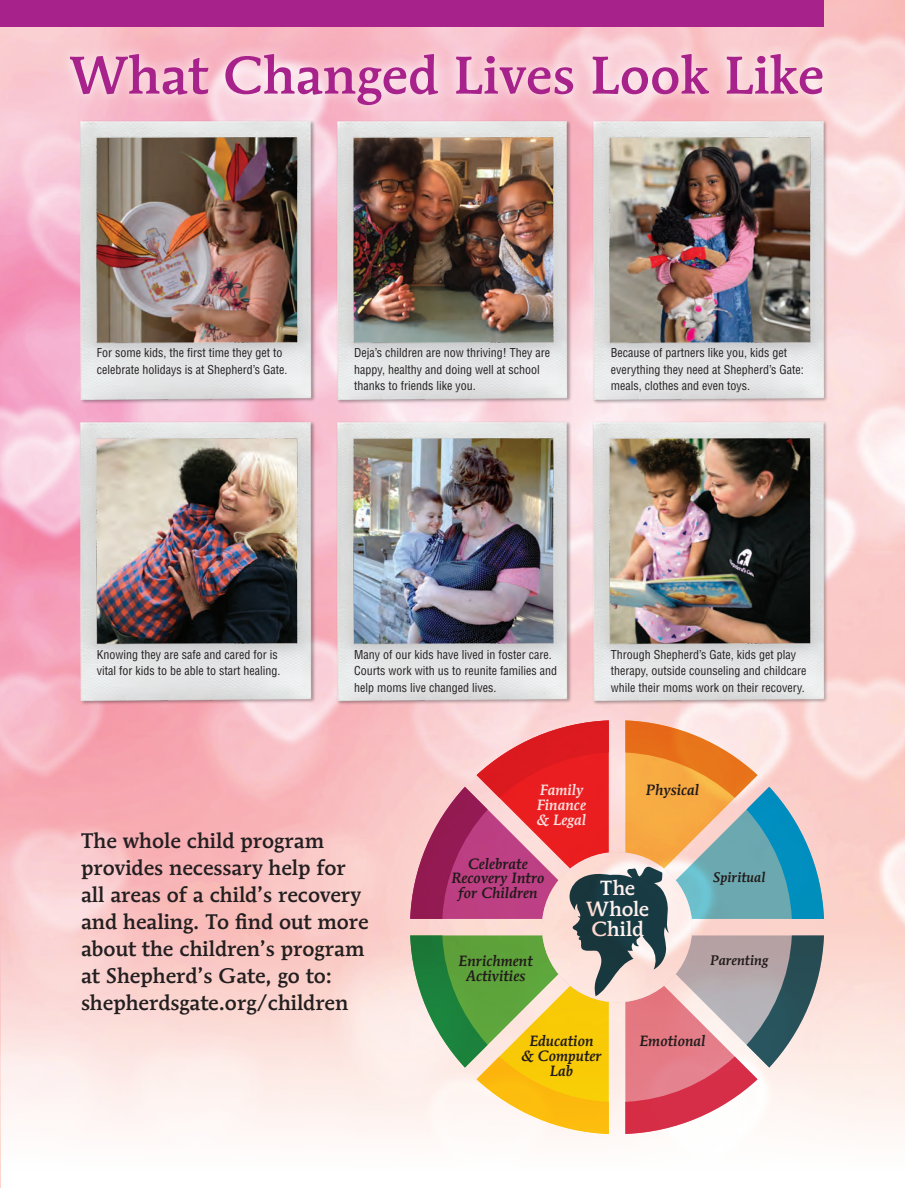
<style>
.page{position:relative;width:905px;height:1188px;background:#fff}
.page>*{position:absolute;margin:0;border:0;box-sizing:border-box;transform-origin:0 0}
.t1{font:500 52.5px "Mendoza Roman Std";letter-spacing:.005em;color:#a8228b}
.t2{font:500 21px/27px "Mendoza Roman Std";color:#231f20}
.t3{font:500 20.4px/20.4px "Mendoza Roman Std";letter-spacing:-.005em;color:#fff;text-align:center}
.t4{font:italic 500 14.85px/14.9px "Mendoza Roman Std";color:#231f20;text-align:center}
.t5{font:italic 500 14.85px/14.9px "Mendoza Roman Std";color:#fff}
.t6{font:italic 500 13.8px "Mendoza Roman Std";color:#231f20}
.t7{font:condensed 12px/16.5px "Helvetica LT Std";color:#231f20}
</style>
<div class="page">
<div style="left:1px;top:924px;width:903px;height:264px;background:linear-gradient(to bottom,#fac8c3,#fff)"></div>
<div style="left:0;top:0;width:824px;height:27px;background:#a8228b"></div>
<svg style="left:58px;top:42px;width:776px;height:75px;background:#f9cad3"></svg>
<svg style="left:410px;top:720px;width:414px;height:414px;background:#c49d88"></svg>
<img style="left:76px;top:417px;width:240px;height:287px">
<img style="left:332px;top:116px;width:240px;height:287px">
<img style="left:589px;top:116px;width:239px;height:287px">
<img style="left:589px;top:417px;width:239px;height:287px">
<img style="left:332px;top:417px;width:240px;height:287px">
<img style="left:76px;top:116px;width:240px;height:287px">
<h1 class="t1" style="left:70px;top:43px;width:756px">What Changed Lives Look Like</h1>
<p class="t7" style="left:97px;top:345px;width:192px">For some kids, the first time they get to celebrate holidays is at Shepherd’s Gate.</p>
<p class="t7" style="left:354px;top:345px;width:197px">Deja’s children are now thriving! They are happy, healthy and doing well at school thanks to friends like you.</p>
<p class="t7" style="left:611px;top:345px;width:194px">Because of partners like you, kids get everything they need at Shepherd’s Gate: meals, clothes and even toys.</p>
<p class="t7" style="left:97px;top:646px;width:185px">Knowing they are safe and cared for is vital for kids to be able to start healing.</p>
<p class="t7" style="left:354px;top:646px;width:204px">Many of our kids have lived in foster care.<br>Courts work with us to reunite families and help moms live changed lives.</p>
<p class="t7" style="left:611px;top:646px;width:197px">Through Shepherd’s Gate, kids get play therapy, outside counseling and childcare while their moms work on their recovery.</p>
<h2 class="t2" style="left:81px;top:827px;width:289px">The whole child program provides necessary help for all areas of a child’s recovery and healing. To find out more about the children’s program at Shepherd’s Gate, go to: shepherdsgate.org/children</h2>
<p class="t5" style="left:536px;top:783px;width:51px">Family<br>Finance &amp; Legal</p>
<p class="t4" style="left:646px;top:783px;width:55px">Physical</p>
<p class="t4" style="left:451px;top:856px;width:94px">Celebrate<br>Recovery Intro for Children</p>
<h3 class="t3" style="left:586px;top:878px;width:65px">The<br>Whole<br>Child</h3>
<p class="t6" style="left:713px;top:868px;width:54px">Spiritual</p>
<p class="t4" style="left:458px;top:953px;width:76px">Enrichment</p>
<p class="t6" style="left:710px;top:952px;width:60px">Parenting</p>
<p class="t4" style="left:466px;top:968px;width:61px">Activities</p>
<p class="t4" style="left:529px;top:1034px;width:66px">Education</p>
<p class="t4" style="left:639px;top:1034px;width:68px">Emotional</p>
<p class="t4" style="left:521px;top:1049px;width:82px">&amp; Computer<br>Lab</p>
</div>
